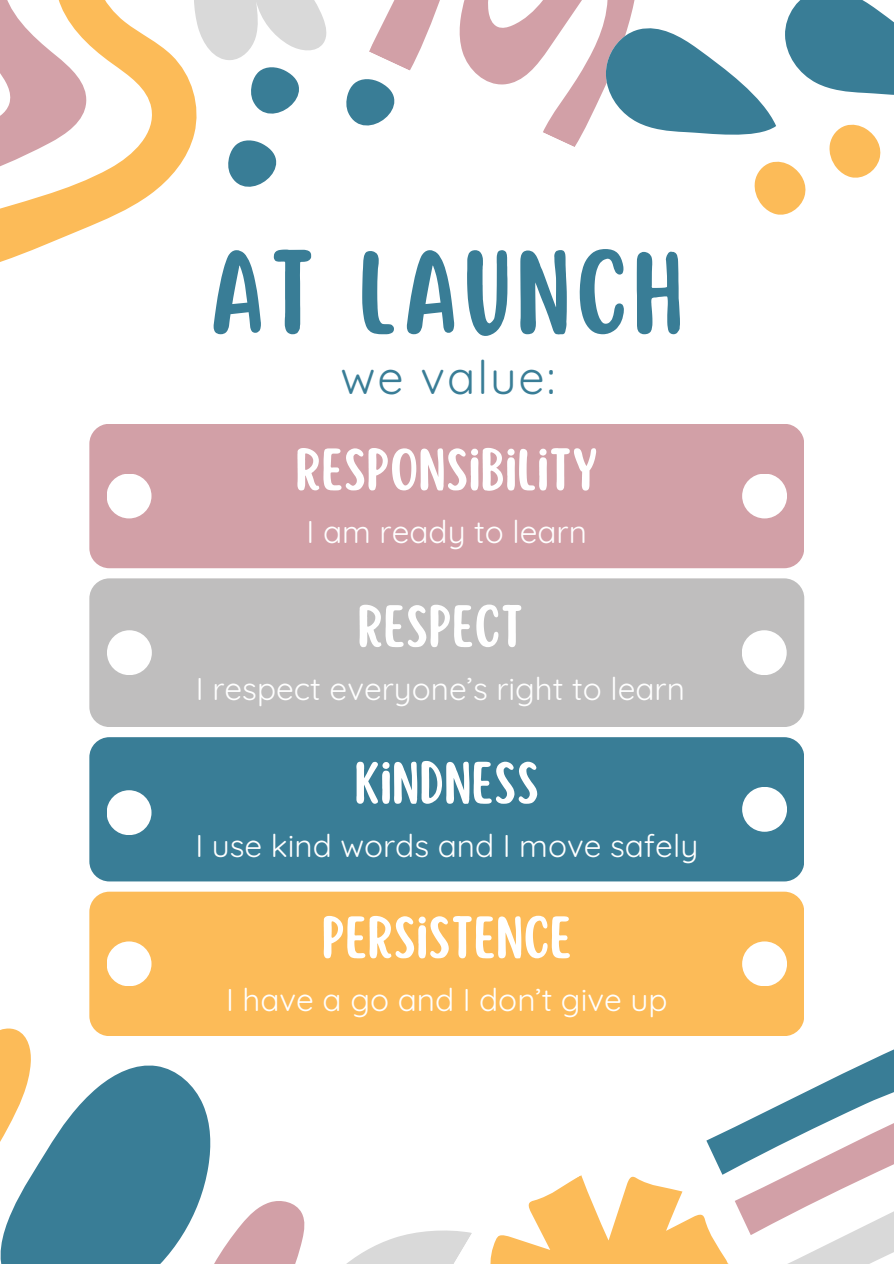
<style>
.page{position:relative;width:894px;height:1264px;background:#fff}
.page>*{position:absolute;margin:0;border:0;box-sizing:border-box;transform-origin:0 0}
.t1{font:105px "Scripter";letter-spacing:.045em;color:#397d96}
.t2{font:52.5px "Scripter";color:#fff}
.t3{font:46.5px "Quicksand";letter-spacing:.045em;color:#397d96}
.t4{font:31.5px "Quicksand";color:#fff}
</style>
<div class="page">
<svg style="left:0;top:1029px;width:172px;height:234px;fill:#397d96"></svg>
<svg style="left:172px;top:1033px;width:721px;height:230px"></svg>
<svg style="left:0;top:184px;width:157px;height:78px"></svg>
<svg style="left:0;top:0;width:157px;height:184px"></svg>
<svg style="left:157px;top:0;width:736px;height:215px"></svg>
<div style="left:89px;top:891px;width:714px;height:145px;background:#fcbb58;border-radius:20px"></div>
<div style="left:107px;top:941px;width:44px;height:45px;background:#fff;border-radius:50%"></div>
<div style="left:742px;top:941px;width:44px;height:45px;background:#fff;border-radius:50%"></div>
<div style="left:89px;top:424px;width:714px;height:144px;background:#d2a0a7;border-radius:20px"></div>
<div style="left:107px;top:473px;width:44px;height:45px;background:#fff;border-radius:50%"></div>
<div style="left:742px;top:473px;width:44px;height:45px;background:#fff;border-radius:50%"></div>
<div style="left:89px;top:578px;width:715px;height:149px;background:#bfbebe;border-radius:20px"></div>
<div style="left:89px;top:737px;width:715px;height:144px;background:#397d96;border-radius:20px"></div>
<div style="left:107px;top:790px;width:44px;height:45px;background:#fff;border-radius:50%"></div>
<div style="left:742px;top:786px;width:44px;height:45px;background:#fff;border-radius:50%"></div>
<div style="left:107px;top:630px;width:45px;height:45px;background:#fff;border-radius:50%"></div>
<div style="left:741px;top:630px;width:45px;height:45px;background:#fff;border-radius:50%"></div>
<h1 class="t1" style="left:209px;top:240px;width:476px">AT LAUNCH</h1>
<h3 class="t3" style="left:340px;top:347px;width:216px">we value:</h3>
<p class="t2" style="left:295px;top:443px;width:304px">RESPONSIBILITY</p>
<p class="t4" style="left:306px;top:512px;width:282px">I am ready to learn</p>
<p class="t2" style="left:357px;top:600px;width:167px">RESPECT</p>
<p class="t4" style="left:196px;top:668px;width:490px">I respect everyone’s right to learn</p>
<p class="t2" style="left:354px;top:756px;width:186px">KINDNESS</p>
<p class="t4" style="left:195px;top:825px;width:504px">I use kind words and I move safely</p>
<p class="t2" style="left:321px;top:911px;width:252px">PERSISTENCE</p>
<p class="t4" style="left:226px;top:979px;width:443px">I have a go and I don’t give up</p>
</div>
